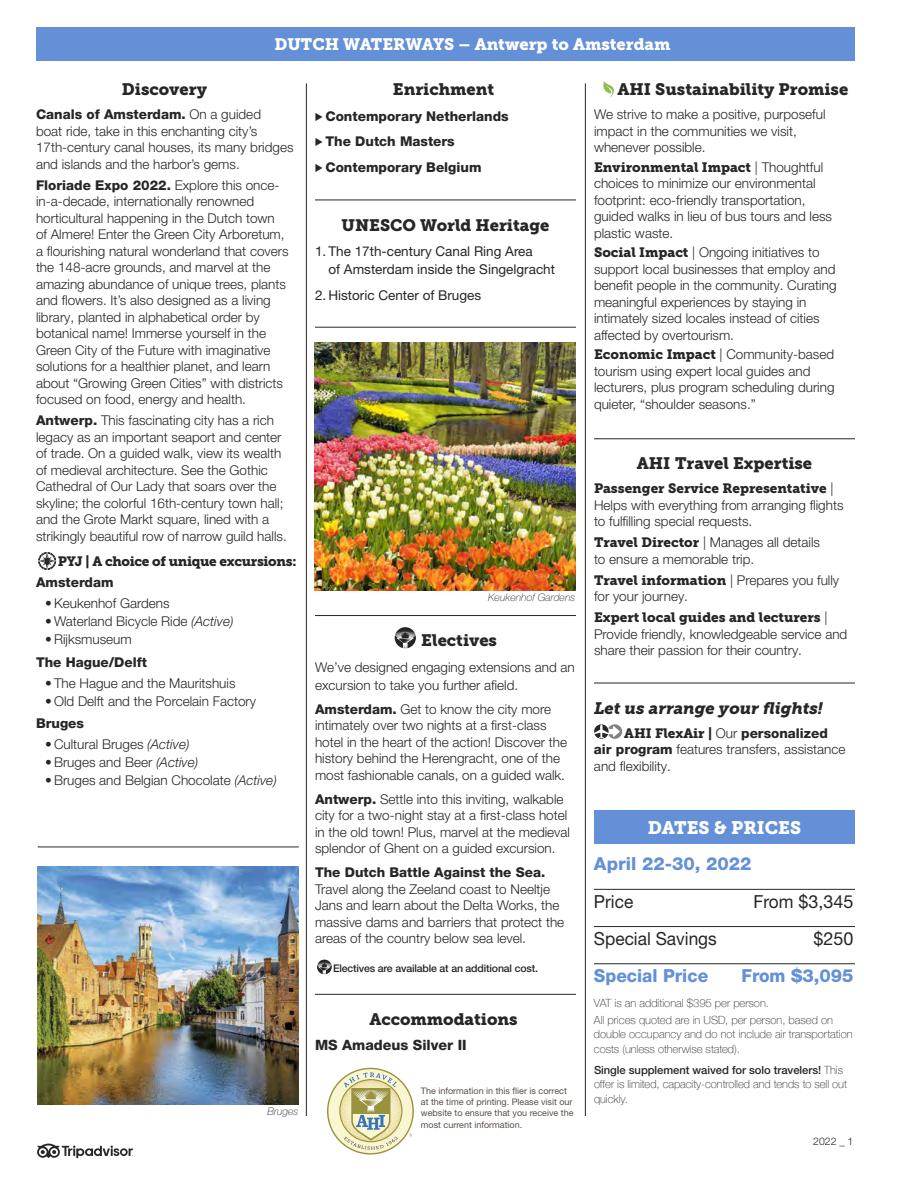
<style>
.page{position:relative;width:918px;height:1188px;background:#fff}
.page>*{position:absolute;margin:0;border:0;box-sizing:border-box;transform-origin:0 0}
.t1{font:18px "Helvetica Neue LT Pro";color:#272526;scale:.96 1}
.t2{font:800 18px "Helvetica Neue LT Pro";color:#6490d8;scale:.96 1}
.t3{font:800 18px "Helvetica Neue LT Pro";color:#6490d8}
.t4{font:18px "Museo Slab 900";color:#fff}
.t5{font:18px "Helvetica Neue LT Pro";color:#272526}
.t6{font:16.5px "Museo Slab 900";color:#272526}
.t7{font:16.5px "Museo Slab 900";color:#fff}
.t8{font:italic 16.5px "Museo Slab 900";color:#272526}
.t9{font:800 14.25px "Helvetica Neue LT Pro";color:#272526}
.t10{font:300 13.5px/16.5px "Helvetica Neue LT Pro";color:#272526}
.t11{font:13.5px "Museo Slab 900";color:#272526}
.t12{font:800 13.5px/25.5px "Helvetica Neue LT Pro";color:#272526}
.t13{font:13.5px/18px "Helvetica Neue LT Pro";color:#272526}
.t14{font:13.5px "Museo Slab 900";letter-spacing:-.025em;color:#272526}
.t15{font:100 11.25px/14.2px "Helvetica Neue";color:#272526}
.t16{font:500 11.25px "Helvetica Neue LT Pro";letter-spacing:-.005em;color:#272526}
.t17{font:500 10.5px "Helvetica Neue LT Pro";letter-spacing:-.015em;color:#272526}
.t18{font:italic 100 10.5px "Helvetica Neue LT Pro";color:#272526}
.t19{font:300 10.5px "Helvetica Neue LT Pro";color:#272526}
.t20{font:9px/11.2px "Helvetica Neue LT Pro";color:#594e48}
.s1{font-weight:800}
.s2{font-style:italic}
.s3{font-family:"Pictograph One";font-weight:400;font-size:11.25px}
.s4{font-family:"Helvetica Neue LT Pro";font-weight:300}
.s5{font-family:"Museo Slab 900";font-weight:400}
.s6{font-family:"Helvetica Neue";font-weight:100}
</style>
<div class="page">
<svg style="left:38px;top:552px;width:18px;height:18px"></svg>
<hr style="left:315px;top:994px;width:261px;height:1px;background:#272526">
<hr style="left:594px;top:438px;width:261px;height:1px;background:#272526">
<hr style="left:585px;top:83px;width:1px;height:1033px;background:#272526">
<svg style="left:37px;top:1144px;width:96px;height:14px"></svg>
<svg style="left:327px;top:1068px;width:87px;height:87px"></svg>
<hr style="left:315px;top:200px;width:261px;height:1px;background:#272526">
<hr style="left:306px;top:83px;width:1px;height:1033px;background:#272526">
<div style="left:36px;top:27px;width:819px;height:34px;background:#6490d8"></div>
<svg style="left:603px;top:81px;width:11px;height:17px"></svg>
<hr style="left:315px;top:615px;width:261px;height:1px;background:#272526">
<svg style="left:317px;top:960px;width:15px;height:14px"></svg>
<svg style="left:395px;top:627px;width:21px;height:21px"></svg>
<img style="left:314px;top:342px;width:262px;height:248px">
<hr style="left:594px;top:683px;width:261px;height:1px;background:#272526">
<svg style="left:594px;top:724px;width:28px;height:15px"></svg>
<hr style="left:315px;top:327px;width:261px;height:1px;background:#272526">
<img style="left:38px;top:867px;width:261px;height:237px">
<hr style="left:38px;top:847px;width:261px;height:1px;background:#272526">
<hr style="left:594px;top:889px;width:261px;height:1px;background:#272526">
<hr style="left:594px;top:926px;width:261px;height:1px;background:#272526">
<hr style="left:594px;top:963px;width:261px;height:1px;background:#272526">
<div style="left:594px;top:810px;width:261px;height:34px;background:#6490d8"></div>
<p class="t7" style="left:274px;top:34px;width:398px">DUTCH WATERWAYS – Antwerp to Amsterdam</p>
<p class="t6" style="left:122px;top:80px;width:87px">Discovery</p>
<p class="t10" style="left:36px;top:106px;width:259px"><span class="s1">Canals of Amsterdam.</span> On a guided<br>boat ride, take in this enchanting city’s 17th-century canal houses, its many bridges and islands and the harbor’s gems.</p>
<p class="t10" style="left:36px;top:177px;width:254px"><span class="s1">Floriade Expo 2022.</span> Explore this once&shy;in-a-decade, internationally renowned horticultural happening in the Dutch town of Almere! Enter the Green City Arboretum, a flourishing natural wonderland that covers the 148-acre grounds, and marvel at the amazing abundance of unique trees, plants and flowers. It’s also designed as a living library, planted in alphabetical order by botanical name! Immerse yourself in the Green City of the Future with imaginative solutions for a healthier planet, and learn about “Growing Green Cities” with districts focused on food, energy and health.</p>
<p class="t10" style="left:36px;top:412px;width:252px"><span class="s1">Antwerp.</span> This fascinating city has a rich legacy as an important seaport and center of trade. On a guided walk, view its wealth of medieval architecture. See the Gothic Cathedral of Our Lady that soars over the skyline; the colorful 16th-century town hall; and the Grote Markt square, lined with a strikingly beautiful row of narrow guild halls.</p>
<p class="t14" style="left:58px;top:554px;width:240px">PYJ | A choice of unique excursions:</p>
<p class="t12" style="left:36px;top:570px;width:79px">Amsterdam</p>
<p class="t10" style="left:45px;top:595px;width:126px">• Keukenhof Gardens</p>
<p class="t10" style="left:45px;top:613px;width:190px">• Waterland Bicycle Ride <span class="s2">(Active)</span></p>
<p class="t10" style="left:45px;top:631px;width:88px">• Rijksmuseum</p>
<p class="t12" style="left:36px;top:649px;width:112px">The Hague/Delft</p>
<p class="t10" style="left:45px;top:675px;width:192px">• The Hague and the Mauritshuis</p>
<p class="t10" style="left:45px;top:693px;width:213px">• Old Delft and the Porcelain Factory</p>
<p class="t12" style="left:36px;top:711px;width:50px">Bruges</p>
<p class="t10" style="left:45px;top:736px;width:146px">• Cultural Bruges <span class="s2">(Active)</span></p>
<p class="t10" style="left:45px;top:754px;width:155px">• Bruges and Beer <span class="s2">(Active)</span></p>
<p class="t10" style="left:45px;top:772px;width:233px">• Bruges and Belgian Chocolate <span class="s2">(Active)</span></p>
<p class="t18" style="left:268px;top:1105px;width:32px">Bruges</p>
<p class="t6" style="left:393px;top:80px;width:103px">Enrichment</p>
<p class="t12" style="left:315px;top:103px;width:195px"><span class="s3">&gt;</span> Contemporary Netherlands <span class="s3">&gt;</span> The Dutch Masters<br><span class="s3">&gt;</span> Contemporary Belgium</p>
<p class="t6" style="left:342px;top:215px;width:209px">UNESCO World Heritage</p>
<p class="t13" style="left:328px;top:242px;width:228px;text-indent:-14px">1. The 17th-century Canal Ring Area<br>of Amsterdam inside the Singelgracht</p>
<p class="t13" style="left:315px;top:285px;width:168px">2. Historic Center of Bruges</p>
<p class="t18" style="left:488px;top:591px;width:89px">Keukenhof Gardens</p>
<p class="t6" style="left:421px;top:631px;width:77px">Electives</p>
<p class="t10" style="left:315px;top:658px;width:261px;line-height:18px">We’ve designed engaging extensions and an excursion to take you further afield.</p>
<p class="t10" style="left:315px;top:700px;width:254px"><span class="s1">Amsterdam.</span> Get to know the city more intimately over two nights at a first-class hotel in the heart of the action! Discover the history behind the Herengracht, one of the most fashionable canals, on a guided walk.</p>
<p class="t10" style="left:315px;top:790px;width:257px"><span class="s1">Antwerp.</span> Settle into this inviting, walkable city for a two-night stay at a first-class hotel in the old town! Plus, marvel at the medieval splendor of Ghent on a guided excursion.</p>
<p class="t12" style="left:315px;top:860px;width:232px">The Dutch Battle Against the Sea.</p>
<p class="t10" style="left:315px;top:880px;width:251px">Travel along the Zeeland coast to Neeltje Jans and learn about the Delta Works, the massive dams and barriers that protect the areas of the country below sea level.</p>
<p class="t17" style="left:333px;top:962px;width:206px">Electives are available at an additional cost.</p>
<p class="t6" style="left:369px;top:1010px;width:150px">Accommodations</p>
<p class="t9" style="left:315px;top:1037px;width:153px">MS Amadeus Silver II</p>
<p class="t20" style="left:421px;top:1085px;width:154px">The information in this flier is correct at the time of printing. Please visit our website to ensure that you receive the most current information.</p>
<p class="t6" style="left:617px;top:80px;width:232px">AHI Sustainability Promise</p>
<p class="t10" style="left:594px;top:106px;width:233px">We strive to make a positive, purposeful impact in the communities we visit, whenever possible.</p>
<p class="t11" style="left:594px;top:159px;width:231px">Environmental Impact <span class="s4">| Thoughtful</span></p>
<p class="t10" style="left:594px;top:175px;width:240px">choices to minimize our environmental footprint: eco-friendly transportation, guided walks in lieu of bus tours and less plastic waste.</p>
<p class="t10" style="left:594px;top:244px;width:244px"><span class="s5">Social Impact</span> | Ongoing initiatives to support local businesses that employ and benefit people in the community. Curating meaningful experiences by staying in intimately sized locales instead of cities affected by overtourism.</p>
<p class="t10" style="left:594px;top:346px;width:242px"><span class="s5">Economic Impact</span> | Community-based tourism using expert local guides and lecturers, plus program scheduling during quieter, “shoulder seasons.”</p>
<p class="t6" style="left:637px;top:454px;width:177px">AHI Travel Expertise</p>
<p class="t11" style="left:594px;top:481px;width:241px">Passenger Service Representative <span class="s4">|</span></p>
<p class="t10" style="left:594px;top:497px;width:251px">Helps with everything from arranging flights to fulfilling special requests.</p>
<p class="t10" style="left:594px;top:534px;width:228px"><span class="s5">Travel Director</span> | Manages all details to ensure a memorable trip.</p>
<p class="t11" style="left:594px;top:572px;width:247px">Travel information <span class="s4">| Prepares you fully</span></p>
<p class="t10" style="left:594px;top:588px;width:96px">for your journey.</p>
<p class="t11" style="left:594px;top:610px;width:235px">Expert local guides and lecturers <span class="s4">|</span></p>
<p class="t10" style="left:594px;top:626px;width:255px">Provide friendly, knowledgeable service and share their passion for their country.</p>
<p class="t8" style="left:594px;top:698px;width:230px">Let us arrange your flights!</p>
<p class="t10" style="left:594px;top:724px;width:253px;text-indent:30px"><span class="s5">AHI FlexAir |</span> Our <span class="s1">personalized air program</span> features transfers, assistance and flexibility.</p>
<h1 class="t4" style="left:648px;top:817px;width:155px">DATES &amp; PRICES</h1>
<h1 class="t3" style="left:594px;top:853px;width:159px">April 22-30, 2022</h1>
<h1 class="t1" style="left:594px;top:890px;width:42px">Price</h1>
<h1 class="t1" style="left:754px;top:890px;width:106px">From $3,345</h1>
<h1 class="t1" style="left:594px;top:927px;width:129px">Special Savings</h1>
<h1 class="t5" style="left:813px;top:927px;width:42px">$250</h1>
<h1 class="t2" style="left:594px;top:965px;width:121px">Special Price</h1>
<h1 class="t2" style="left:741px;top:965px;width:118px">From $3,095</h1>
<p class="t15" style="left:594px;top:994px;width:240px;line-height:17.2px">VAT is an additional $395 per person.<br>All prices quoted are in USD, per person, based on</p>
<p class="t15" style="left:594px;top:1027px;width:260px">double occupancy and do not include air transportation costs (unless otherwise stated).</p>
<p class="t16" style="left:594px;top:1063px;width:251px">Single supplement waived for solo travelers! <span class="s6">This</span></p>
<p class="t15" style="left:594px;top:1077px;width:255px">offer is limited, capacity-controlled and tends to sell out quickly.</p>
<p class="t19" style="left:813px;top:1135px;width:42px">2022 _ 1</p>
</div>
